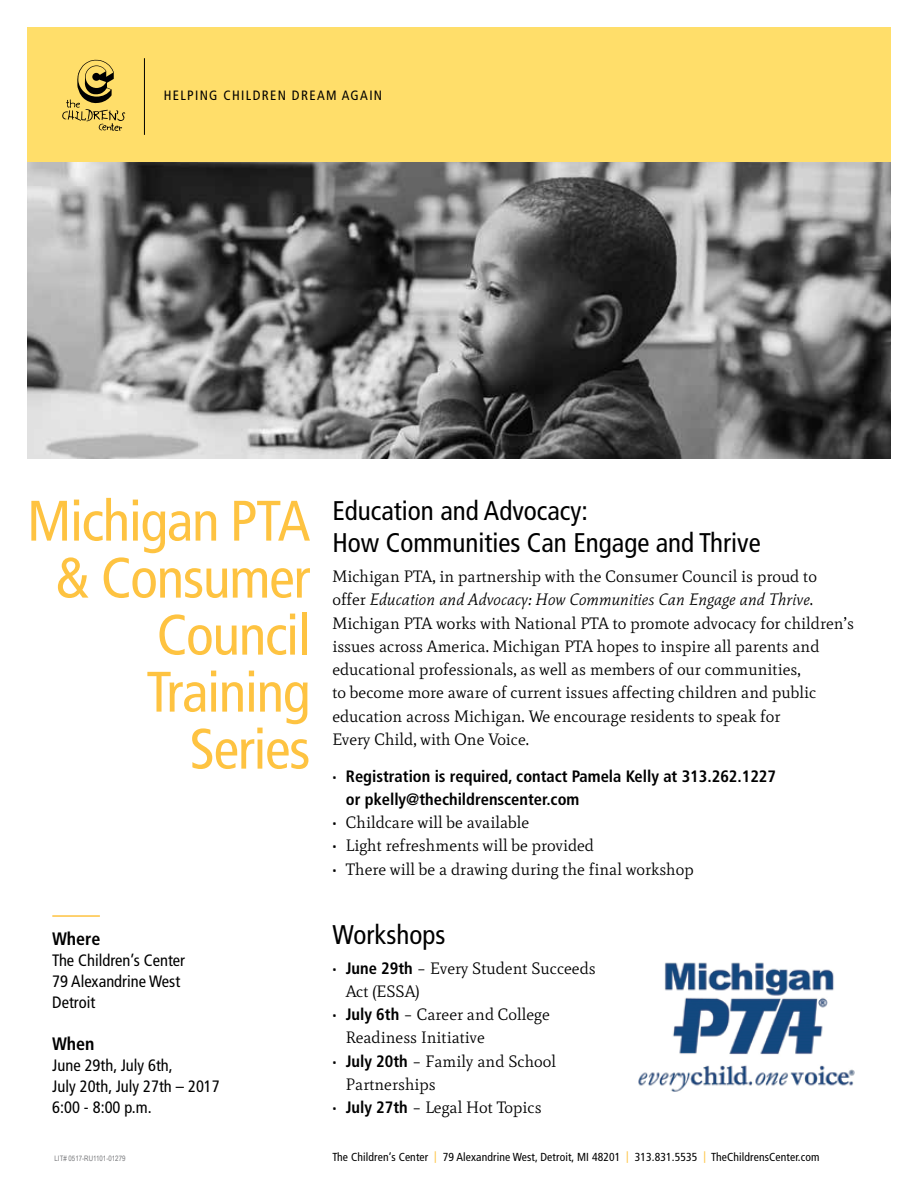
<style>
.page{position:relative;width:918px;height:1188px;background:#fff}
.page>*{position:absolute;margin:0;border:0;box-sizing:border-box;transform-origin:0 0}
.t1{font:condensed 57px/57px "Frutiger LT Std";letter-spacing:-.02em;color:#fec341;text-align:right}
.t2{font:condensed 27px/32.4px "Frutiger LT Std";color:#000}
.t3{font:700 condensed 18px "Frutiger LT Std";color:#000}
.t4{font:16.5px/23.2px "Mate";color:#000}
.t5{font:condensed 16.5px/21px "Frutiger LT Std";color:#000}
.t6{font:700 condensed 16.5px/23.2px "Frutiger LT Std";color:#000}
.t7{font:condensed 13.5px "Frutiger LT Std";letter-spacing:.1em;color:#000}
.t8{font:condensed 11.7px "Frutiger LT Std";letter-spacing:.01em;color:#000}
.t9{font:7.5px "Arial Narrow";color:#77787b}
.s1{font-style:italic}
.s2{font-family:"Mate";font-weight:400;font-stretch:normal}
.s3{font-family:"Frutiger LT Std";font-weight:700;font-stretch:condensed}
.s4{color:#fec341}
</style>
<div class="page">
<div style="left:27px;top:27px;width:864px;height:136px;background:#ffde6a"></div>
<hr style="left:52px;top:915px;width:48px;height:2px;background:#fec341">
<img style="left:27px;top:162px;width:864px;height:297px">
<hr style="left:144px;top:58px;width:1px;height:77px;background:#000">
<svg style="left:62px;top:59px;width:63px;height:72px"></svg>
<img style="left:638px;top:962px;width:217px;height:130px">
<p class="t7" style="left:164px;top:87px;width:220px">HELPING CHILDREN DREAM AGAIN</p>
<h1 class="t1" style="left:27px;top:493px;width:285px">Michigan PTA &amp; Consumer<br>Council<br>Training<br>Series</h1>
<p class="t3" style="left:52px;top:928px;width:50px">Where</p>
<p class="t5" style="left:52px;top:950px;width:134px">The Children’s Center<br>79 Alexandrine West<br>Detroit</p>
<p class="t3" style="left:52px;top:1033px;width:44px">When</p>
<p class="t5" style="left:52px;top:1055px;width:169px">June 29th, July 6th,<br>July 20th, July 27th – 2017<br>6:00 - 8:00 p.m.</p>
<h2 class="t2" style="left:332px;top:494px;width:430px">Education and Advocacy:<br>How Communities Can Engage and Thrive</h2>
<p class="t4" style="left:332px;top:565px;width:523px">Michigan PTA, in partnership with the Consumer Council is proud to offer <span class="s1">Education and Advocacy: How Communities Can Engage and Thrive</span>.<br>Michigan PTA works with National PTA to promote advocacy for children’s issues across America. Michigan PTA hopes to inspire all parents and educational professionals, as well as members of our communities,<br>to become more aware of current issues affecting children and public education across Michigan. We encourage residents to speak for<br>Every Child, with One Voice.</p>
<p class="t6" style="left:346px;top:764px;width:432px;text-indent:-13px"><span class="s2">•</span> Registration is required, contact Pamela Kelly at 313.262.1227 or pkelly@thechildrenscenter.com</p>
<p class="t4" style="left:332px;top:811px;width:198px">• Childcare will be available</p>
<p class="t4" style="left:332px;top:834px;width:263px">• Light refreshments will be provided</p>
<p class="t4" style="left:332px;top:857px;width:363px">• There will be a drawing during the final workshop</p>
<h2 class="t2" style="left:332px;top:918px;width:114px">Workshops</h2>
<p class="t4" style="left:346px;top:956px;width:251px;text-indent:-13px">• <span class="s3">June 29th</span> – Every Student Succeeds<br>Act (ESSA)</p>
<p class="t4" style="left:346px;top:1003px;width:205px;text-indent:-13px">• <span class="s3">July 6th</span> – Career and College<br>Readiness Initiative</p>
<p class="t4" style="left:346px;top:1049px;width:212px;text-indent:-13px">• <span class="s3">July 20th</span> – Family and School<br>Partnerships</p>
<p class="t4" style="left:332px;top:1096px;width:211px">• <span class="s3">July 27th</span> – Legal Hot Topics</p>
<p class="t9" style="left:55px;top:1152px;width:73px">LIT# 0517-RU1101-01279</p>
<p class="t8" style="left:332px;top:1150px;width:489px">The Children’s Center <span class="s4">|</span> 79 Alexandrine West, Detroit, MI 48201 <span class="s4">|</span> 313.831.5535 <span class="s4">|</span> TheChildrensCenter.com</p>
</div>
